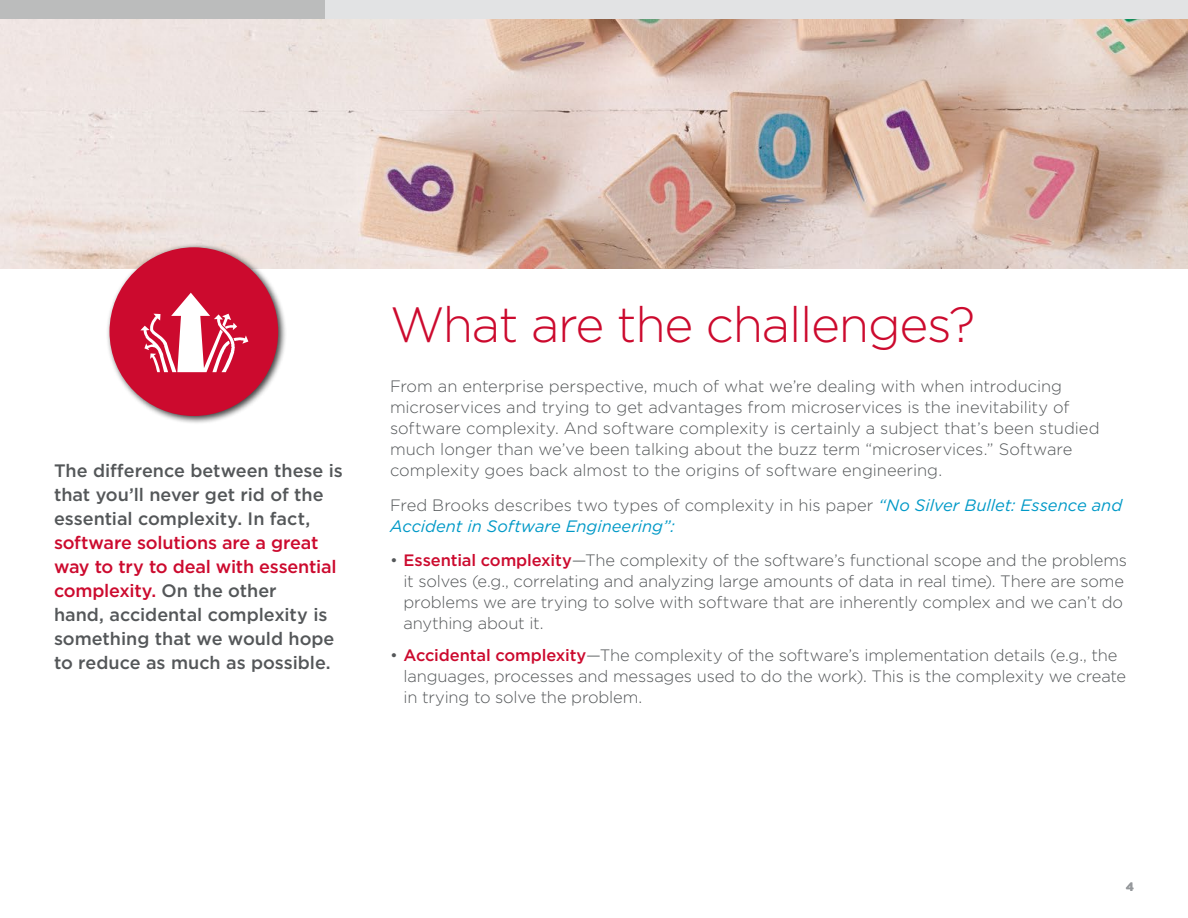
<style>
.page{position:relative;width:1188px;height:918px;background:#fff}
.page>*{position:absolute;margin:0;border:0;box-sizing:border-box;transform-origin:0 0}
.t1{font:300 49.5px "Gotham";letter-spacing:-.025em;color:#cc0a2e}
.t2{font:500 18px/24px "Gotham";letter-spacing:-.005em;color:#545759}
.t3{font:300 16.5px/21px "Gotham";letter-spacing:-.01em;color:#545759}
.t4{font:italic 16.5px/21px "Gotham";letter-spacing:-.005em;color:#0099c7}
.t5{font:700 12px "Gotham";color:#96999c}
.s1{color:#cc0a2e}
.s2{font-weight:300;font-style:normal;color:#545759}
.s3{font-weight:500;color:#cc0a2e}
</style>
<div class="page">
<div style="left:0;top:0;width:325px;height:20px;background:#bbbcbc"></div>
<div style="left:325px;top:0;width:863px;height:20px;background:#e2e3e4"></div>
<img style="left:0;top:20px;width:1188px;height:249px">
<div style="left:105px;top:243px;width:182px;height:182px;background:#000;opacity:.75"></div>
<div style="left:110px;top:247px;width:168px;height:169px;background:#cc0a2e;border-radius:50%"></div>
<svg style="left:140px;top:293px;width:108px;height:79px"></svg>
<p class="t2" style="left:54px;top:458px;width:290px">The difference between these is that you’ll never get rid of the essential complexity. In fact,</p>
<p class="t2" style="left:54px;top:530px;width:284px"><span class="s1">software solutions are a great way to try to deal with essential complexity.</span> On the other<br>hand, accidental complexity is something that we would hope to reduce as much as possible.</p>
<h1 class="t1" style="left:390px;top:293px;width:587px">What are the challenges?</h1>
<p class="t3" style="left:390px;top:375px;width:711px">From an enterprise perspective, much of what we’re dealing with when introducing microservices and trying to get advantages from microservices is the inevitability of software complexity. And software complexity is certainly a subject that’s been studied much longer than we’ve been talking about the buzz term “microservices.” Software complexity goes back almost to the origins of software engineering.</p>
<p class="t4" style="left:390px;top:494px;width:734px"><span class="s2">Fred Brooks describes two types of complexity in his paper</span> “No Silver Bullet: Essence and<br>Accident in Software Engineering”:</p>
<p class="t3" style="left:403px;top:550px;width:725px;text-indent:-13px">• <span class="s3">Essential complexity</span>—The complexity of the software’s functional scope and the problems it solves (e.g., correlating and analyzing large amounts of data in real time). There are some problems we are trying to solve with software that are inherently complex and we can’t do anything about it.</p>
<p class="t3" style="left:403px;top:644px;width:724px;text-indent:-13px">• <span class="s3">Accidental complexity</span>—The complexity of the software’s implementation details (e.g., the languages, processes and messages used to do the work). This is the complexity we create in trying to solve the problem.</p>
<p class="t5" style="left:1126px;top:879px;width:10px">4</p>
</div>
